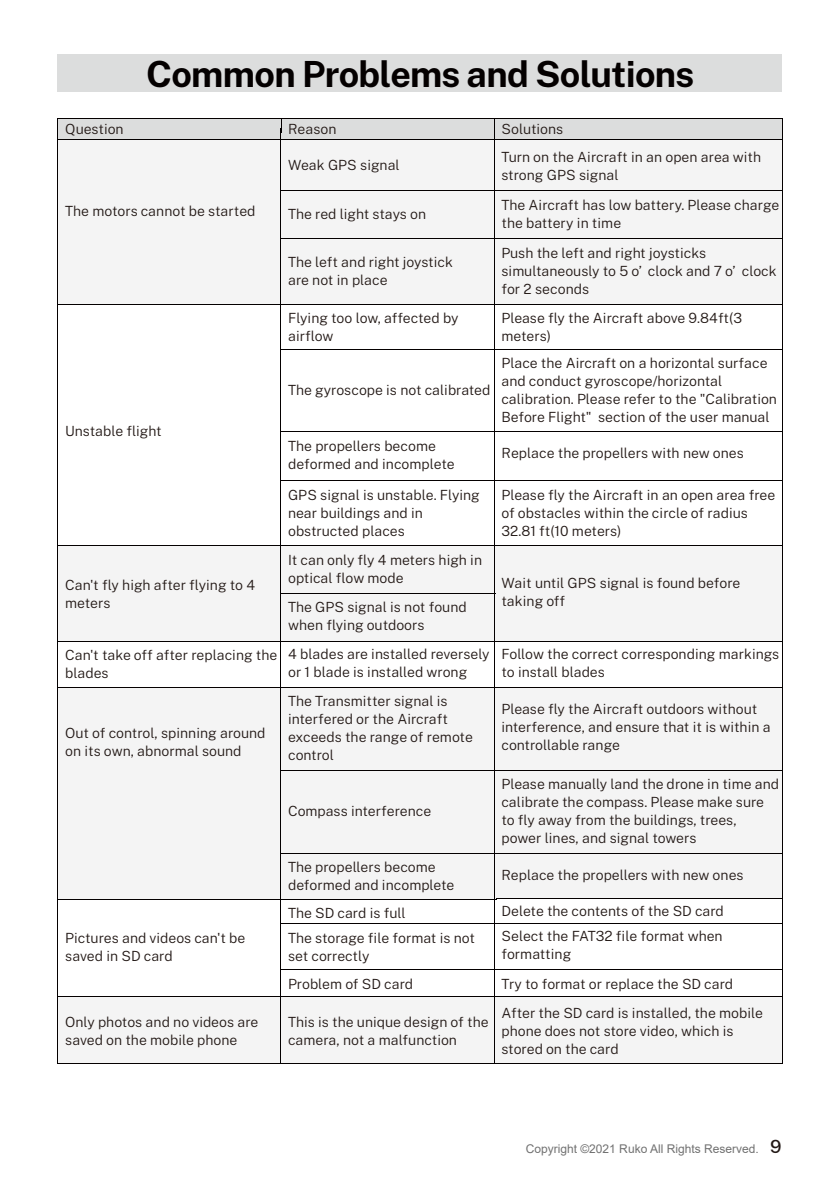
<style>
.page{position:relative;width:840px;height:1191px;background:#fff}
.page>*{position:absolute;margin:0;border:0;box-sizing:border-box;transform-origin:0 0}
.t1{font:700 36px "Public Sans";letter-spacing:-.02em;color:#040000}
.t2{font:300 14px/18px "Public Sans";color:#221815}
.t3{font:12px "Arial";color:#717171}
.s1{font-family:"Public Sans";font-weight:500;font-size:18px;color:#221815}
</style>
<div class="page">
<div style="left:57px;top:54px;width:724px;height:38px;background:#dcdddd"></div>
<div style="left:58px;top:118px;width:724px;height:21px;background:#dcdddd"></div>
<div style="left:58px;top:140px;width:723px;height:164px;background:#f4f4f4"></div>
<div style="left:58px;top:546px;width:723px;height:94px;background:#f4f4f4"></div>
<div style="left:58px;top:687px;width:724px;height:211px;background:#f4f4f4"></div>
<div style="left:58px;top:996px;width:724px;height:67px;background:#f4f4f4"></div>
<hr style="left:57px;top:118px;width:237px;height:1px;background:#040000">
<hr style="left:295px;top:118px;width:199px;height:1px;background:#040000">
<hr style="left:495px;top:118px;width:287px;height:1px;background:#040000">
<hr style="left:58px;top:139px;width:236px;height:1px;background:#040000">
<hr style="left:281px;top:139px;width:213px;height:1px;background:#040000">
<hr style="left:495px;top:139px;width:286px;height:1px;background:#040000">
<hr style="left:280px;top:128px;width:1px;height:935px;background:#040000">
<hr style="left:494px;top:128px;width:1px;height:935px;background:#040000">
<hr style="left:585px;top:238px;width:197px;height:1px;background:#040000">
<hr style="left:281px;top:238px;width:154px;height:1px;background:#040000">
<hr style="left:433px;top:238px;width:154px;height:1px;background:#040000">
<hr style="left:585px;top:190px;width:197px;height:1px;background:#040000">
<hr style="left:281px;top:190px;width:154px;height:1px;background:#040000">
<hr style="left:433px;top:190px;width:154px;height:1px;background:#040000">
<hr style="left:584px;top:349px;width:198px;height:1px;background:#040000">
<hr style="left:280px;top:349px;width:155px;height:1px;background:#040000">
<hr style="left:433px;top:349px;width:154px;height:1px;background:#040000">
<hr style="left:584px;top:431px;width:198px;height:1px;background:#040000">
<hr style="left:280px;top:431px;width:155px;height:1px;background:#040000">
<hr style="left:433px;top:431px;width:154px;height:1px;background:#040000">
<hr style="left:584px;top:480px;width:198px;height:1px;background:#040000">
<hr style="left:280px;top:480px;width:155px;height:1px;background:#040000">
<hr style="left:433px;top:480px;width:154px;height:1px;background:#040000">
<hr style="left:584px;top:770px;width:198px;height:1px;background:#040000">
<hr style="left:281px;top:770px;width:154px;height:1px;background:#040000">
<hr style="left:433px;top:770px;width:154px;height:1px;background:#040000">
<hr style="left:410px;top:593px;width:85px;height:1px;background:#040000">
<hr style="left:281px;top:593px;width:66px;height:1px;background:#040000">
<hr style="left:346px;top:593px;width:66px;height:1px;background:#040000">
<hr style="left:496px;top:304px;width:285px;height:1px;background:#040000">
<hr style="left:58px;top:304px;width:223px;height:1px;background:#040000">
<hr style="left:273px;top:304px;width:223px;height:1px;background:#040000">
<hr style="left:496px;top:545px;width:285px;height:1px;background:#040000">
<hr style="left:58px;top:545px;width:223px;height:1px;background:#040000">
<hr style="left:273px;top:545px;width:223px;height:1px;background:#040000">
<hr style="left:496px;top:640px;width:285px;height:1px;background:#040000">
<hr style="left:58px;top:640px;width:223px;height:1px;background:#040000">
<hr style="left:273px;top:640px;width:223px;height:1px;background:#040000">
<hr style="left:496px;top:687px;width:285px;height:1px;background:#040000">
<hr style="left:58px;top:687px;width:222px;height:1px;background:#040000">
<hr style="left:273px;top:687px;width:223px;height:1px;background:#040000">
<hr style="left:496px;top:898px;width:285px;height:1px;background:#040000">
<hr style="left:58px;top:898px;width:222px;height:1px;background:#040000">
<hr style="left:273px;top:898px;width:223px;height:1px;background:#040000">
<hr style="left:57px;top:130px;width:1px;height:249px;background:#040000">
<hr style="left:280px;top:853px;width:502px;height:1px;background:#040000">
<hr style="left:280px;top:923px;width:502px;height:1px;background:#040000">
<hr style="left:280px;top:969px;width:502px;height:1px;background:#040000">
<hr style="left:58px;top:996px;width:724px;height:1px;background:#040000">
<hr style="left:58px;top:1062px;width:724px;height:1px;background:#040000">
<hr style="left:57px;top:364px;width:1px;height:699px;background:#040000">
<hr style="left:781px;top:138px;width:1px;height:88px;background:#040000">
<hr style="left:781px;top:218px;width:1px;height:138px;background:#040000">
<hr style="left:781px;top:353px;width:1px;height:710px;background:#040000">
<h1 class="t1" style="left:146px;top:46px;width:549px">Common Problems and Solutions</h1>
<p class="t2" style="left:65px;top:119px;width:60px">Question</p>
<p class="t2" style="left:288px;top:119px;width:50px">Reason</p>
<p class="t2" style="left:501px;top:119px;width:63px">Solutions</p>
<p class="t2" style="left:65px;top:201px;width:192px">The motors cannot be started</p>
<p class="t2" style="left:65px;top:421px;width:98px">Unstable flight</p>
<p class="t2" style="left:65px;top:575px;width:191px">Can't fly high after flying to 4 meters</p>
<p class="t2" style="left:65px;top:645px;width:214px">Can't take off after replacing the blades</p>
<p class="t2" style="left:65px;top:723px;width:202px">Out of control, spinning around on its own, abnormal sound</p>
<p class="t2" style="left:65px;top:928px;width:181px">Pictures and videos can't be saved in SD card</p>
<p class="t2" style="left:65px;top:1012px;width:194px">Only photos and no videos are saved on the mobile phone</p>
<p class="t2" style="left:288px;top:156px;width:113px">Weak GPS signal</p>
<p class="t2" style="left:288px;top:204px;width:139px">The red light stays on</p>
<p class="t2" style="left:288px;top:252px;width:166px">The left and right joystick are not in place</p>
<p class="t2" style="left:288px;top:309px;width:172px">Flying too low, affected by airflow</p>
<p class="t2" style="left:288px;top:380px;width:204px">The gyroscope is not calibrated</p>
<p class="t2" style="left:288px;top:436px;width:168px">The propellers become deformed and incomplete</p>
<p class="t2" style="left:288px;top:485px;width:193px">GPS signal is unstable. Flying near buildings and in obstructed places</p>
<p class="t2" style="left:288px;top:550px;width:195px">It can only fly 4 meters high in optical flow mode</p>
<p class="t2" style="left:288px;top:597px;width:180px">The GPS signal is not found when flying outdoors</p>
<p class="t2" style="left:288px;top:644px;width:203px">4 blades are installed reversely or 1 blade is installed wrong</p>
<p class="t2" style="left:288px;top:691px;width:186px">The Transmitter signal is interfered or the Aircraft exceeds the range of remote control</p>
<p class="t2" style="left:288px;top:801px;width:145px">Compass interference</p>
<p class="t2" style="left:501px;top:147px;width:261px">Turn on the Aircraft in an open area with strong GPS signal</p>
<p class="t2" style="left:501px;top:196px;width:279px">The Aircraft has low battery. Please charge the battery in time</p>
<p class="t2" style="left:501px;top:243px;width:276px">Push the left and right joysticks simultaneously to 5 o’ clock and 7 o’ clock for 2 seconds</p>
<p class="t2" style="left:501px;top:309px;width:242px">Please fly the Aircraft above 9.84ft(3 meters)</p>
<p class="t2" style="left:501px;top:353px;width:277px">Place the Aircraft on a horizontal surface and conduct gyroscope/horizontal calibration. Please refer to the "Calibration Before Flight" section of the user manual</p>
<p class="t2" style="left:501px;top:444px;width:243px">Replace the propellers with new ones</p>
<p class="t2" style="left:501px;top:485px;width:275px">Please fly the Aircraft in an open area free of obstacles within the circle of radius<br>32.81 ft(10 meters)</p>
<p class="t2" style="left:501px;top:574px;width:240px">Wait until GPS signal is found before taking off</p>
<p class="t2" style="left:501px;top:644px;width:279px">Follow the correct corresponding markings to install blades</p>
<p class="t2" style="left:501px;top:699px;width:271px">Please fly the Aircraft outdoors without interference, and ensure that it is within a controllable range</p>
<p class="t2" style="left:501px;top:774px;width:279px">Please manually land the drone in time and calibrate the compass. Please make sure to fly away from the buildings, trees, power lines, and signal towers</p>
<p class="t2" style="left:288px;top:857px;width:168px">The propellers become deformed and incomplete</p>
<p class="t2" style="left:288px;top:900px;width:188px;line-height:24.8px">The SD card is full<br>The storage file format is not</p>
<p class="t2" style="left:288px;top:941px;width:126px;line-height:27.8px">set correctly<br>Problem of SD card</p>
<p class="t2" style="left:288px;top:1012px;width:202px">This is the unique design of the camera, not a malfunction</p>
<p class="t2" style="left:501px;top:1003px;width:263px">After the SD card is installed, the mobile phone does not store video, which is stored on the card</p>
<p class="t2" style="left:501px;top:865px;width:243px">Replace the propellers with new ones</p>
<p class="t2" style="left:501px;top:898px;width:224px;line-height:24.6px">Delete the contents of the SD card<br>Select the FAT32 file format when</p>
<p class="t2" style="left:501px;top:938px;width:233px;line-height:29.6px">formatting<br>Try to format or replace the SD card</p>
<p class="t3" style="left:525px;top:1140px;width:257px">Copyright ©2021 Ruko All Rights Reserved. <span class="s1">9</span></p>
</div>
